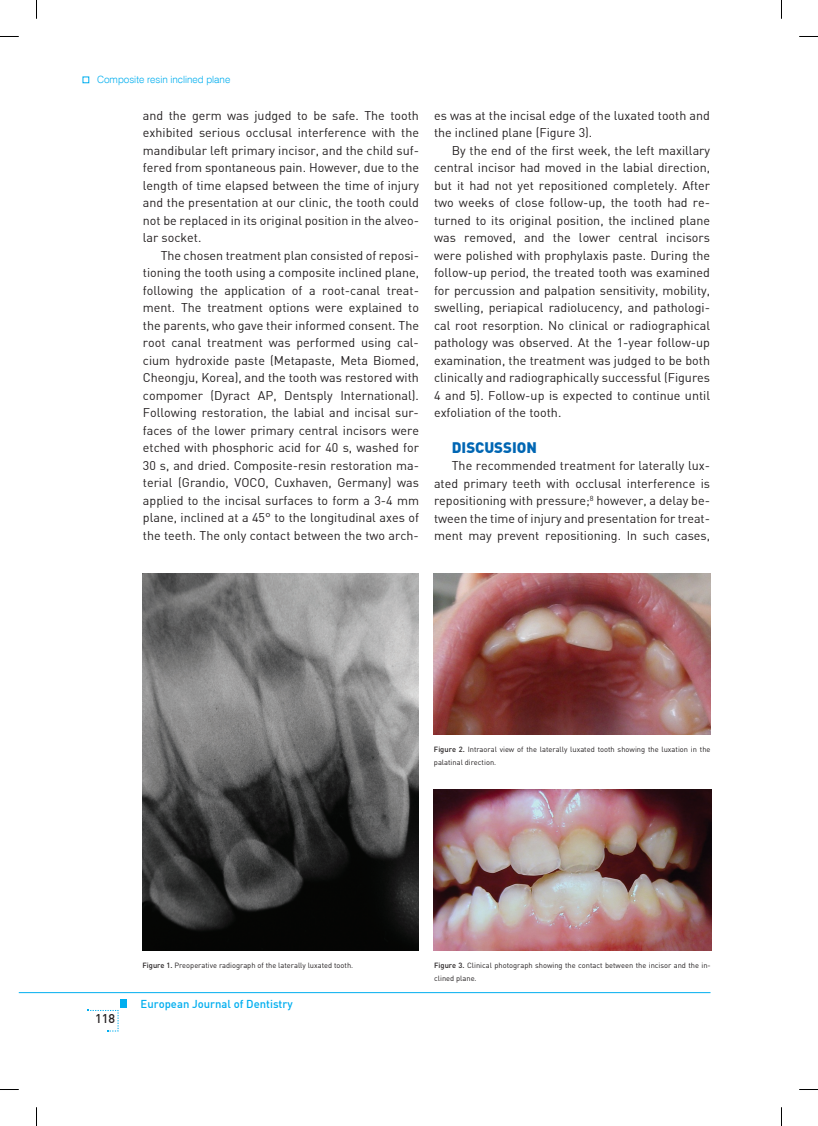
<style>
.page{position:relative;width:818px;height:1126px;background:#fff}
.page>*{position:absolute;margin:0;border:0;box-sizing:border-box;transform-origin:0 0}
.t1{font:15px "Din B Black";color:#0166b3}
.t2{font:12.5px/17.5px "Din B Regular";color:#231f20;text-align:justify}
.t3{font:12.5px "Din B Medium";color:#231f20}
.t4{font:11.25px "Din B Medium";color:#00aeef}
.t5{font:300 10px "Swiss 721 BT";color:#00aeef}
.t6{font:7.5px/12.5px "DIN";color:#231f20}
.s1{font-weight:500}
</style>
<div class="page">
<hr style="left:19px;top:992px;width:691px;height:1px;background:#00aeef">
<div style="left:120px;top:999px;width:7px;height:8px;background:#00aeef"></div>
<svg style="left:88px;top:1009px;width:31px;height:22px"></svg>
<img style="left:142px;top:573px;width:276px;height:377px">
<img style="left:433px;top:573px;width:277px;height:161px">
<img style="left:433px;top:789px;width:277px;height:161px">
<svg style="left:83px;top:77px;width:6px;height:6px"></svg>
<svg style="left:0;top:36px;width:19px;height:1px"></svg>
<svg style="left:799px;top:36px;width:18px;height:1px"></svg>
<svg style="left:0;top:1089px;width:19px;height:1px"></svg>
<svg style="left:799px;top:1089px;width:18px;height:1px"></svg>
<svg style="left:36px;top:0;width:1px;height:19px"></svg>
<svg style="left:36px;top:1107px;width:1px;height:18px"></svg>
<p class="t5" style="left:97px;top:73px;width:135px">Composite resin inclined plane</p>
<p class="t2" style="left:143px;top:106px;width:277px">and the germ was judged to be safe. The tooth exhibited serious occlusal interference with the mandibular left primary incisor, and the child suf&shy;fered from spontaneous pain. However, due to the length of time elapsed between the time of injury and the presentation at our clinic, the tooth could not be replaced in its original position in the alveo&shy;lar socket.</p>
<p class="t2" style="left:143px;top:246px;width:277px;text-indent:18px">The chosen treatment plan consisted of reposi&shy;tioning the tooth using a composite inclined plane, following the application of a root-canal treat&shy;ment. The treatment options were explained to the parents, who gave their informed consent. The root canal treatment was performed using cal&shy;cium hydroxide paste (Metapaste, Meta Biomed, Cheongju, Korea), and the tooth was restored with compomer (Dyract AP, Dentsply International).<br>Following restoration, the labial and incisal sur&shy;faces of the lower primary central incisors were etched with phosphoric acid for 40 s, washed for 30 s, and dried. Composite-resin restoration ma&shy;terial (Grandio, VOCO, Cuxhaven, Germany) was applied to the incisal surfaces to form a 3-4 mm plane, inclined at a 45° to the longitudinal axes of the teeth. The only contact between the two arch-</p>
<p class="t2" style="left:434px;top:106px;width:277px">es was at the incisal edge of the luxated tooth and the inclined plane (Figure 3).</p>
<p class="t2" style="left:434px;top:141px;width:277px;text-indent:18px">By the end of the first week, the left maxillary central incisor had moved in the labial direction, but it had not yet repositioned completely. After two weeks of close follow-up, the tooth had re&shy;turned to its original position, the inclined plane was removed, and the lower central incisors were polished with prophylaxis paste. During the follow-up period, the treated tooth was examined for percussion and palpation sensitivity, mobility, swelling, periapical radiolucency, and pathologi&shy;cal root resorption. No clinical or radiographical pathology was observed. At the 1-year follow-up examination, the treatment was judged to be both clinically and radiographically successful (Figures 4 and 5). Follow-up is expected to continue until exfoliation of the tooth.</p>
<p class="t1" style="left:451px;top:437px;width:25px">DISCUSS</p>
<p class="t1" style="left:512px;top:437px;width:15px">ION</p>
<p class="t2" style="left:434px;top:457px;width:277px;text-indent:18px">The recommended treatment for laterally lux&shy;ated primary teeth with occlusal interference is repositioning with pressure;<sup>8</sup> however, a delay be&shy;tween the time of injury and presentation for treat&shy;ment may prevent repositioning. In such cases,</p>
<p class="t3" style="left:95px;top:1010px;width:21px">118</p>
<p class="t6" style="left:142px;top:959px;width:212px"><span class="s1">Figure 1.</span> Preoperative radiograph of the laterally luxated tooth.</p>
<p class="t4" style="left:140px;top:996px;width:153px">European Journal of Dentistry</p>
<p class="t6" style="left:433px;top:743px;width:278px"><span class="s1">Figure 2.</span> Intraoral view of the laterally luxated tooth showing the luxation in the palatinal direction.</p>
<p class="t6" style="left:434px;top:958px;width:278px"><span class="s1">Figure 3.</span> Clinical photograph showing the contact between the incisor and the in&shy;clined plane.</p>
</div>
